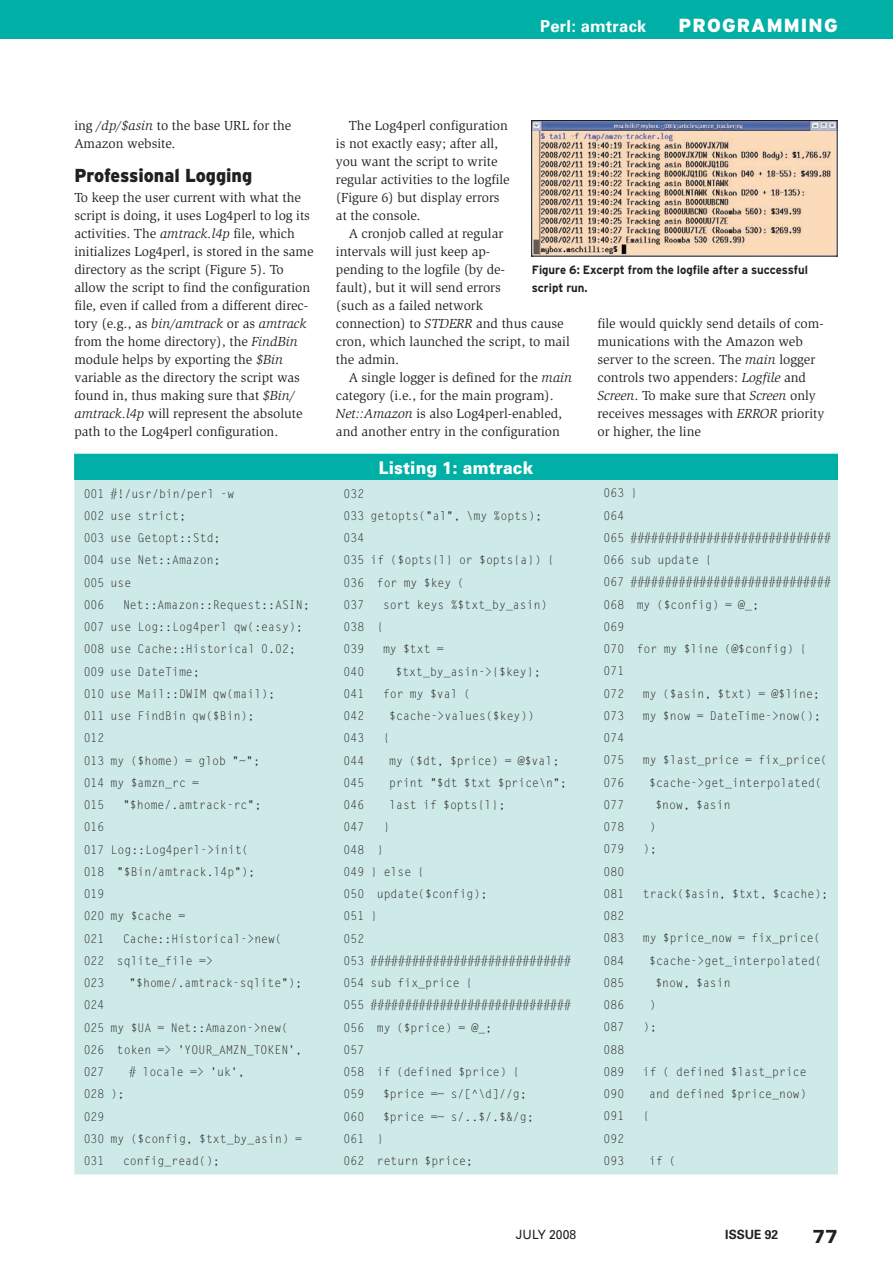
<style>
.page{position:relative;width:893px;height:1263px;background:#fff}
.page>*{position:absolute;margin:0;border:0;box-sizing:border-box;transform-origin:0 0}
.t1{font:900 18.9px "Interstate";letter-spacing:.06em;color:#fff}
.t2{font:900 18.9px "Univers";color:#231f20}
.t3{font:900 18.75px "Interstate";letter-spacing:-.005em;color:#231f20;scale:.95 1}
.t4{font:900 17.55px "Univers";letter-spacing:.01em;color:#fff;scale:.9 1}
.t5{font:700 16.5px "Univers";letter-spacing:.015em;color:#fff}
.t6{font:13.5px/18px "Slimbach";color:#231f20}
.t7{font:12.75px "Univers";color:#231f20;scale:.95 1}
.t8{font:700 12.75px "Univers";color:#231f20;scale:.95 1}
.t9{font:12px/22.2px "Gothic Looser";color:#231f20;scale:.96 1}
.t10{font:700 12px/18px "Interstate";color:#231f20;scale:.95 1}
.s1{font-style:italic}
</style>
<div class="page">
<div style="left:75px;top:479px;width:762px;height:695px;background:#ceeae8"></div>
<div style="left:75px;top:454px;width:762px;height:25px;background:#00afa5"></div>
<img style="left:533px;top:122px;width:302px;height:132px">
<div style="left:531px;top:120px;width:306px;height:136px;border:1px solid #231f20"></div>
<div style="left:0;top:0;width:893px;height:38px;background:#00afa5"></div>
<h3 class="t5" style="left:540px;top:16px;width:108px">Perl: amtrack</h3>
<h1 class="t1" style="left:678px;top:15px;width:30px">PROGRA</h1>
<h1 class="t1" style="left:767px;top:15px;width:57px">MMING</h1>
<p class="t6" style="left:74px;top:117px;width:218px">ing <span class="s1">/dp/$asin</span> to the base URL for the<br>Amazon website.</p>
<h2 class="t3" style="left:74px;top:165px;width:189px">Professional Logging</h2>
<p class="t6" style="left:74px;top:189px;width:241px">To keep the user current with what the script is doing, it uses Log4perl to log its activities. The <span class="s1">amtrack.l4p</span> file, which initializes Log4perl, is stored in the same directory as the script (Figure 5). To allow the script to find the configuration file, even if called from a different direc&shy;tory (e.g., as <span class="s1">bin/amtrack</span> or as <span class="s1">amtrack </span>from the home directory), the <span class="s1">FindBin </span>module helps by exporting the <span class="s1">$Bin </span>variable as the directory the script was found in, thus making sure that <span class="s1">$Bin/ amtrack.l4p</span> will represent the absolute path to the Log4perl configuration.</p>
<p class="t9" style="left:84px;top:482px;width:158px">001 #!/usr/bin/perl ‑w<br>002 use strict;<br>003 use Getopt::Std;<br>004 use Net::Amazon;<br>005 use<br>006</p>
<p class="t9" style="left:84px;top:593px;width:237px;text-indent:39px">Net::Amazon::Request::ASIN;<br>007 use Log::Log4perl qw(:easy);<br>008 use Cache::Historical 0.02;<br>009 use DateTime;<br>010 use Mail::DWIM qw(mail);<br>011 use FindBin qw($Bin);<br>012<br>013 my ($home) = glob "~";<br>014 my $amzn_rc =<br>015</p>
<p class="t9" style="left:123px;top:793px;width:146px">"$home/.amtrack‑rc";</p>
<p class="t9" style="left:84px;top:816px;width:180px">016<br>017 Log::Log4perl‑&gt;init(<br>018 "$Bin/amtrack.l4p");<br>019<br>020 my $cache =<br>021</p>
<p class="t9" style="left:84px;top:927px;width:208px;text-indent:39px">Cache::Historical‑&gt;new(<br>022 sqlite_file =&gt;<br>023</p>
<p class="t9" style="left:129px;top:971px;width:182px">"$home/.amtrack‑sqlite");</p>
<p class="t9" style="left:84px;top:994px;width:229px">024<br>025 my $UA = Net::Amazon‑&gt;new(<br>026 token =&gt; 'YOUR_AMZN_TOKEN',<br>027</p>
<p class="t9" style="left:129px;top:1060px;width:122px"># locale =&gt; 'uk',</p>
<p class="t9" style="left:84px;top:1083px;width:229px">028 );<br>029<br>030 my ($config, $txt_by_asin) =<br>031</p>
<p class="t9" style="left:123px;top:1149px;width:102px">config_read();</p>
<p class="t6" style="left:336px;top:117px;width:175px;text-indent:13px">The Log4perl configuration is not exactly easy; after all, you want the script to write regular activities to the logfile (Figure 6) but display errors at the console.</p>
<p class="t6" style="left:336px;top:225px;width:235px;text-indent:13px">A cronjob called at regular<br>intervals will just keep ap-<br>pending to the logfile (by de-<br>fault), but it will send errors<br>(such as a failed network<br>connection) to <span class="s1">STDERR</span> and thus cause cron, which launched the script, to mail the admin.</p>
<p class="t6" style="left:336px;top:369px;width:238px;text-indent:13px">A single logger is defined for the <span class="s1">main </span>category (i.e., for the main program).<br><span class="s1">Net::Amazon</span> is also Log4perl-enabled, and another entry in the configuration</p>
<p class="t10" style="left:532px;top:261px;width:292px">Figure 6: Excerpt from the logfile after a successful script run.</p>
<p class="t6" style="left:597px;top:315px;width:229px">file would quickly send details of com&shy;munications with the Amazon web server to the screen. The <span class="s1">main</span> logger controls two appenders: <span class="s1">Logfile</span> and <span class="s1">Screen</span>. To make sure that <span class="s1">Screen</span> only receives messages with <span class="s1">ERROR</span> priority or higher, the line</p>
<h3 class="t4" style="left:379px;top:456px;width:173px">Listing 1: amtrack</h3>
<p class="t9" style="left:344px;top:482px;width:221px">032<br>033 getopts("al", \my %opts);<br>034<br>035 if ($opts{l} or $opts{a}) {<br>036 for my $key (<br>037</p>
<p class="t9" style="left:344px;top:593px;width:214px;text-indent:39px">sort keys %$txt_by_asin)<br>038 {<br>039</p>
<p class="t9" style="left:383px;top:638px;width:65px">my $txt =</p>
<p class="t9" style="left:344px;top:660px;width:23px">040</p>
<p class="t9" style="left:395px;top:660px;width:153px">$txt_by_asin‑&gt;{$key};</p>
<p class="t9" style="left:344px;top:682px;width:23px">041</p>
<p class="t9" style="left:383px;top:682px;width:93px">for my $val (</p>
<p class="t9" style="left:344px;top:704px;width:23px">042</p>
<p class="t9" style="left:389px;top:704px;width:153px">$cache‑&gt;values($key))</p>
<p class="t9" style="left:344px;top:727px;width:23px">043</p>
<p class="t9" style="left:383px;top:727px;width:9px">{</p>
<p class="t9" style="left:344px;top:749px;width:23px">044</p>
<p class="t9" style="left:389px;top:749px;width:179px">my ($dt, $price) = @$val;</p>
<p class="t9" style="left:344px;top:771px;width:23px">045</p>
<p class="t9" style="left:389px;top:771px;width:187px">print "$dt $txt $price\n";</p>
<p class="t9" style="left:344px;top:793px;width:23px">046</p>
<p class="t9" style="left:389px;top:793px;width:122px">last if $opts{l};</p>
<p class="t9" style="left:344px;top:816px;width:23px">047</p>
<p class="t9" style="left:344px;top:816px;width:238px;text-indent:39px">}<br>048 }<br>049 } else {<br>050 update($config);<br>051 }<br>052<br>053 #############################<br>054 sub fix_price {<br>055 #############################<br>056 my ($price) = @_;<br>057<br>058 if (defined $price) {<br>059</p>
<p class="t9" style="left:383px;top:1083px;width:151px">$price =~ s/[^\d]//g;</p>
<p class="t9" style="left:344px;top:1105px;width:200px;text-indent:39px">$price =~ s/..$/.$&amp;/g;<br>061 }<br>062 return $price;</p>
<p class="t9" style="left:344px;top:1105px;width:23px">060</p>
<p class="t9" style="left:603px;top:482px;width:238px">063 }<br>064<br>065 #############################<br>066 sub update {<br>067 #############################<br>068 my ($config) = @_;<br>069<br>070 for my $line (@$config) {<br>071<br>072</p>
<p class="t9" style="left:643px;top:682px;width:186px">my ($asin, $txt) = @$line;</p>
<p class="t9" style="left:603px;top:704px;width:23px">073</p>
<p class="t9" style="left:643px;top:704px;width:187px">my $now = DateTime‑&gt;now();</p>
<p class="t9" style="left:603px;top:726px;width:23px">074<br>075</p>
<p class="t9" style="left:643px;top:749px;width:194px">my $last_price = fix_price(</p>
<p class="t9" style="left:603px;top:771px;width:23px">076</p>
<p class="t9" style="left:649px;top:771px;width:182px">$cache‑&gt;get_interpolated(</p>
<p class="t9" style="left:603px;top:793px;width:23px">077</p>
<p class="t9" style="left:655px;top:793px;width:80px">$now, $asin</p>
<p class="t9" style="left:603px;top:815px;width:23px">078</p>
<p class="t9" style="left:649px;top:815px;width:9px">)</p>
<p class="t9" style="left:603px;top:838px;width:23px">079</p>
<p class="t9" style="left:643px;top:838px;width:16px">);</p>
<p class="t9" style="left:603px;top:860px;width:23px">080<br>081</p>
<p class="t9" style="left:643px;top:882px;width:194px">track($asin, $txt, $cache);</p>
<p class="t9" style="left:603px;top:904px;width:23px">082<br>083</p>
<p class="t9" style="left:643px;top:927px;width:187px">my $price_now = fix_price(</p>
<p class="t9" style="left:603px;top:949px;width:23px">084</p>
<p class="t9" style="left:649px;top:949px;width:182px">$cache‑&gt;get_interpolated(</p>
<p class="t9" style="left:603px;top:971px;width:23px">085</p>
<p class="t9" style="left:655px;top:971px;width:80px">$now, $asin</p>
<p class="t9" style="left:603px;top:993px;width:23px">086</p>
<p class="t9" style="left:649px;top:993px;width:9px">)</p>
<p class="t9" style="left:603px;top:1016px;width:23px">087</p>
<p class="t9" style="left:643px;top:1016px;width:16px">);</p>
<p class="t9" style="left:603px;top:1038px;width:23px">088<br>089</p>
<p class="t9" style="left:643px;top:1060px;width:172px">if ( defined $last_price</p>
<p class="t9" style="left:603px;top:1082px;width:23px">090</p>
<p class="t9" style="left:649px;top:1082px;width:166px">and defined $price_now)</p>
<p class="t9" style="left:603px;top:1105px;width:23px">091</p>
<p class="t9" style="left:643px;top:1105px;width:9px">{</p>
<p class="t9" style="left:603px;top:1127px;width:23px">092<br>093</p>
<p class="t9" style="left:649px;top:1149px;width:30px">if (</p>
<p class="t7" style="left:516px;top:1226px;width:65px">July 2008</p>
<p class="t8" style="left:725px;top:1226px;width:57px">ISSUE 92</p>
<h1 class="t2" style="left:812px;top:1225px;width:27px">77</h1>
</div>
